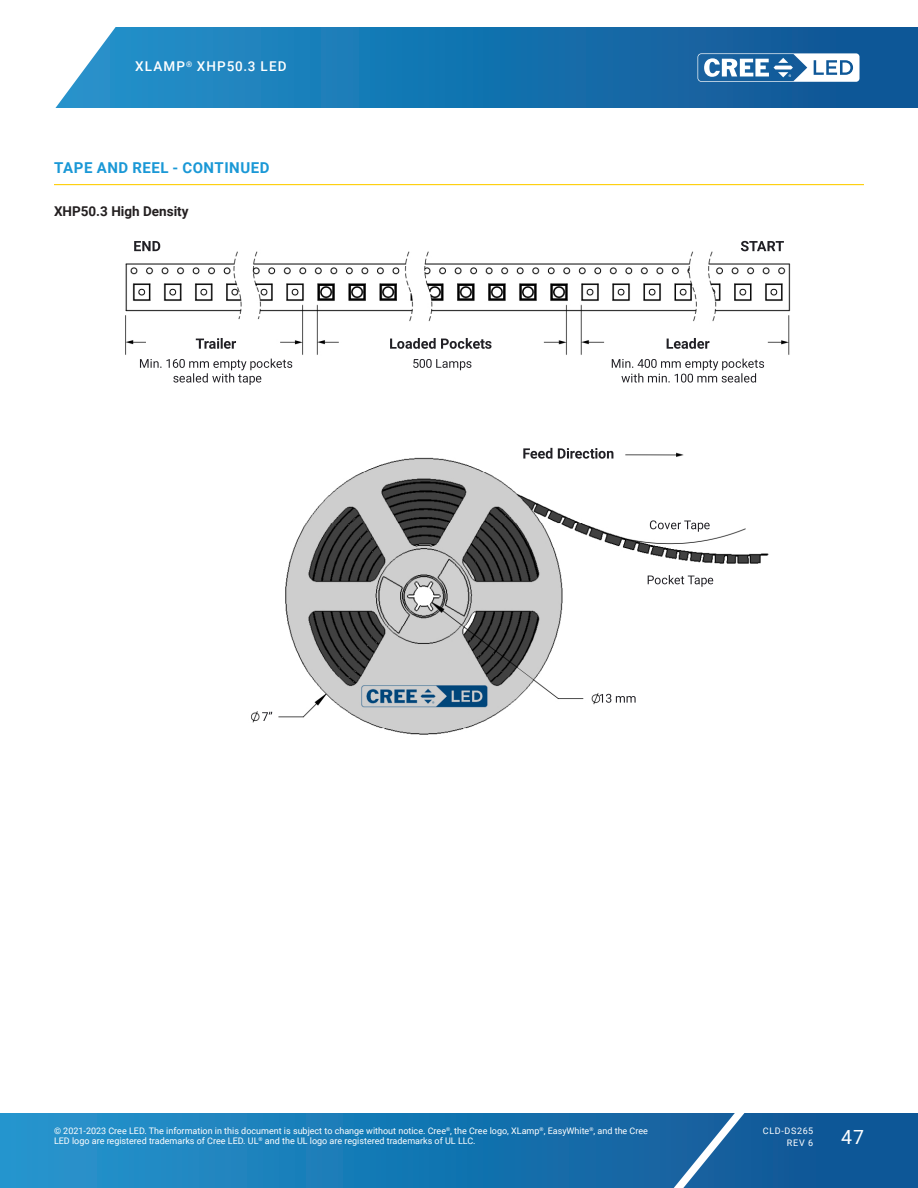
<style>
.page{position:relative;width:918px;height:1188px;background:#fff}
.page>*{position:absolute;margin:0;border:0;box-sizing:border-box;transform-origin:0 0}
.t1{font:19.5px "Roboto";color:#fff}
.Section_heading_with{font:700 15px "Roboto";letter-spacing:.035em;color:#1a98d6}
.Section_subheading{font:700 13.5px "Roboto";color:#231f20}
.t2{font:500 13.5px "Roboto";letter-spacing:.085em;color:#fff}
.t3{font:9px/10.8px "Roboto";color:#fff}
.t4{font:9px/12px "Roboto";letter-spacing:.085em;color:#fff;text-align:right}
</style>
<div class="page">
<svg style="left:0;top:1113px;width:918px;height:75px;background:#1876b2"></svg>
<svg style="left:644px;top:1113px;width:117px;height:75px;background:#296da6"></svg>
<svg style="left:55px;top:27px;width:863px;height:81px;background:#2078b2"></svg>
<svg style="left:698px;top:53px;width:162px;height:29px"></svg>
<hr style="left:54px;top:184px;width:810px;height:1px;background:#fece08">
<img style="left:125px;top:240px;width:666px;height:495px">
<h3 class="t2" style="left:135px;top:57px;width:153px">XLAMP<sup>®</sup> XHP50.3 LED</h3>
<p class="Section_heading_with" style="left:54px;top:157px;width:217px">TAPE AND REEL - CONTINUED</p>
<p class="Section_subheading" style="left:54px;top:202px;width:136px">XHP50.3 High Density</p>
<p class="t3" style="left:54px;top:1125px;width:596px">© 2021-2023 Cree LED. The information in this document is subject to change without notice. Cree<sup>®</sup>, the Cree logo, XLamp<sup>®</sup>, EasyWhite<sup>®</sup>, and the Cree<br>LED logo are registered trademarks of Cree LED. UL<sup>®</sup> and the UL logo are registered trademarks of UL LLC.</p>
<p class="t4" style="left:763px;top:1124px;width:52px">CLD-DS265<br>REV 6</p>
<h1 class="t1" style="left:841px;top:1123px;width:24px">47</h1>
</div>
